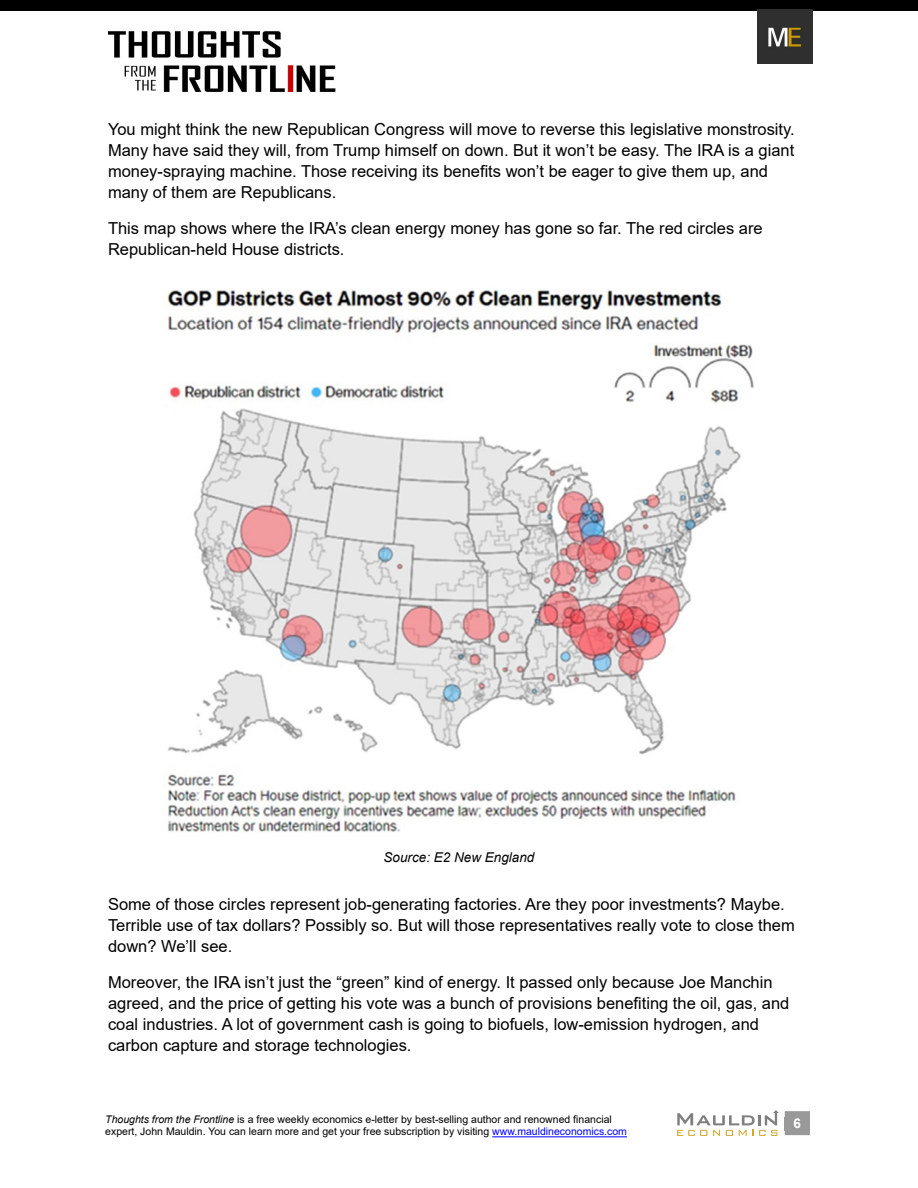
<style>
.page{position:relative;width:918px;height:1188px;background:#fff}
.page>*{position:absolute;margin:0;border:0;box-sizing:border-box;transform-origin:0 0}
.t1{font:16.5px/21px "Arial";color:#000}
.t2{font:italic 13.5px "Arial";color:#000}
.t3{font:700 13.5px "Arial";color:#fff}
.t4{font:10.5px/12.6px "Arial";color:#000}
.s1{font-style:italic}
.s2{color:#00f}
</style>
<div class="page">
<div style="left:785px;top:1111px;width:25px;height:24px;background:#999"></div>
<hr style="left:492px;top:1136px;width:135px;height:1px;background:#00f">
<img style="left:108px;top:31px;width:228px;height:61px">
<div style="left:0;top:0;width:918px;height:11px;background:#000"></div>
<img style="left:758px;top:9px;width:55px;height:55px">
<svg style="left:677px;top:1110px;width:102px;height:26px"></svg>
<img style="left:167px;top:290px;width:587px;height:542px">
<p class="t1" style="left:108px;top:119px;width:688px">You might think the new Republican Congress will move to reverse this legislative monstrosity.<br>Many have said they will, from Trump himself on down. But it won’t be easy. The IRA is a giant money-spraying machine. Those receiving its benefits won’t be eager to give them up, and many of them are Republicans.</p>
<p class="t1" style="left:108px;top:218px;width:656px">This map shows where the IRA’s clean energy money has gone so far. The red circles are<br>Republican-held House districts.</p>
<p class="t2" style="left:384px;top:848px;width:152px">Source: E2 New England</p>
<p class="t1" style="left:108px;top:893px;width:688px">Some of those circles represent job-generating factories. Are they poor investments? Maybe.<br>Terrible use of tax dollars? Possibly so. But will those representatives really vote to close them down? We’ll see.</p>
<p class="t1" style="left:108px;top:971px;width:683px">Moreover, the IRA isn’t just the “green” kind of energy. It passed only because Joe Manchin agreed, and the price of getting his vote was a bunch of provisions benefiting the oil, gas, and coal industries. A lot of government cash is going to biofuels, low-emission hydrogen, and carbon capture and storage technologies.</p>
<p class="t4" style="left:105px;top:1113px;width:523px"><span class="s1">Thoughts from the Frontline</span> is a free weekly economics e-letter by best-selling author and renowned financial expert, John Mauldin. You can learn more and get your free subscription by visiting <span class="s2">www.mauldineconomics.com</span></p>
<p class="t3" style="left:794px;top:1113px;width:9px">6</p>
</div>
